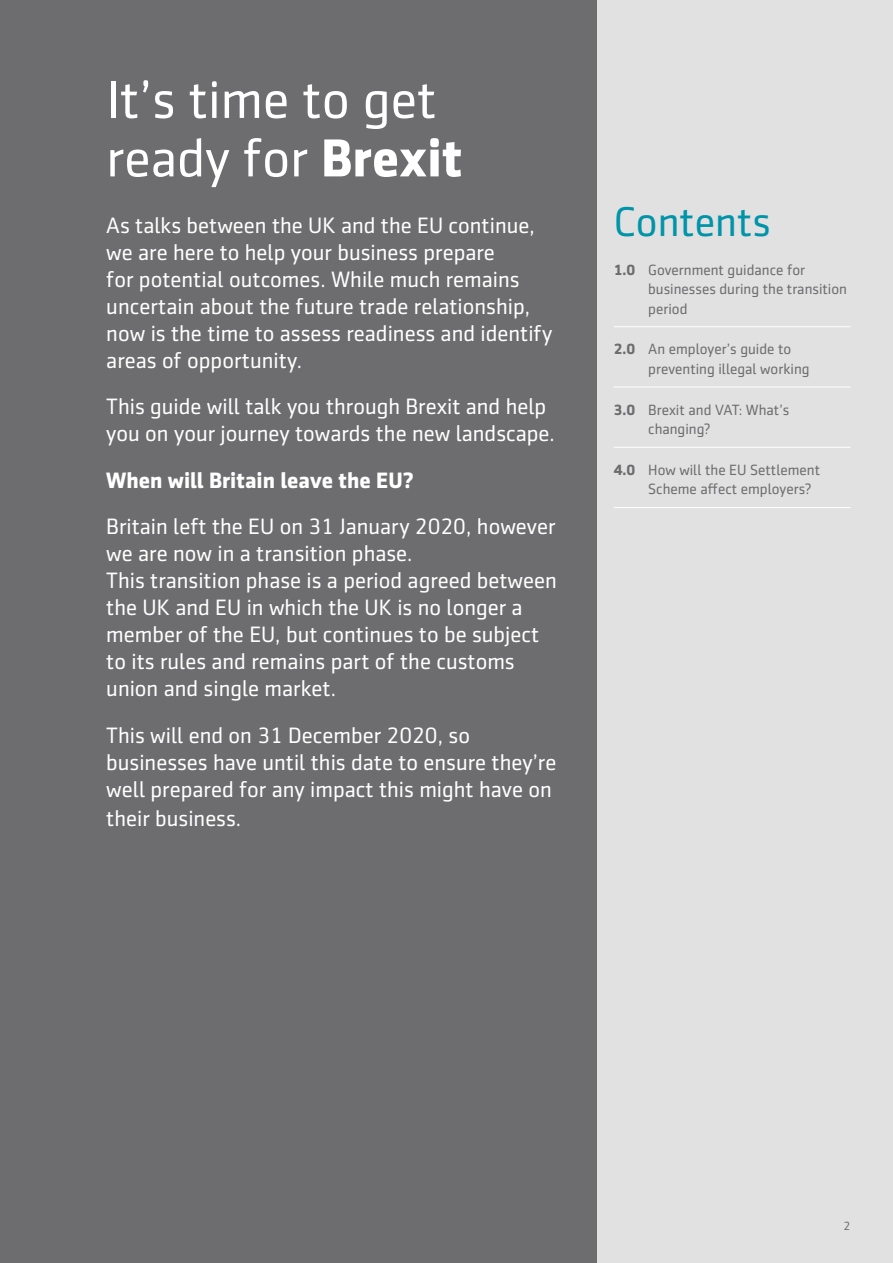
<style>
.page{position:relative;width:893px;height:1263px;background:#fff}
.page>*{position:absolute;margin:0;border:0;box-sizing:border-box;transform-origin:0 0}
.t1{font:54px/58.5px "Sentico Sans DT";color:#fff}
.t2{font:42px "Sentico Sans DT";color:#0094a9}
.t3{font:22.5px/27px "Sentico Sans DT";color:#fff}
.t4{font:700 22.5px "Sentico Sans DT";color:#fff}
.t5{font:15px/19.5px "Sentico Sans DT";color:#6d6c6e}
.t6{font:12px "Sentico Sans DT";color:#6d6c6e}
.s1{font-weight:700}
</style>
<div class="page">
<div style="left:595px;top:0;width:298px;height:1263px;background:#e1e1e2"></div>
<div style="left:0;top:0;width:597px;height:1263px;background:#6d6c6e"></div>
<hr style="left:614px;top:326px;width:236px;height:1px;background:#fff">
<hr style="left:614px;top:387px;width:236px;height:1px;background:#fff">
<hr style="left:614px;top:447px;width:236px;height:1px;background:#fff">
<hr style="left:614px;top:507px;width:236px;height:1px;background:#fff">
<h1 class="t1" style="left:106px;top:70px;width:358px">It’s time to get ready for <span class="s1">Brexit</span></h1>
<p class="t3" style="left:106px;top:212px;width:447px">As talks between the UK and the EU continue, we are here to help your business prepare<br>for potential outcomes. While much remains uncertain about the future trade relationship, now is the time to assess readiness and identify areas of opportunity.</p>
<p class="t3" style="left:106px;top:393px;width:450px">This guide will talk you through Brexit and help you on your journey towards the new landscape.</p>
<p class="t4" style="left:106px;top:467px;width:309px">When will Britain leave the EU?</p>
<p class="t3" style="left:106px;top:513px;width:452px">Britain left the EU on 31 January 2020, however we are now in a transition phase.<br>This transition phase is a period agreed between the UK and EU in which the UK is no longer a member of the EU, but continues to be subject to its rules and remains part of the customs union and single market.</p>
<p class="t3" style="left:106px;top:722px;width:452px">This will end on 31 December 2020, so businesses have until this date to ensure they’re well prepared for any impact this might have on</p>
<p class="t3" style="left:106px;top:805px;width:136px">their business.</p>
<h2 class="t2" style="left:614px;top:198px;width:158px">Contents</h2>
<p class="t5" style="left:648px;top:260px;width:200px;text-indent:-34px"><span class="s1">1.0</span> Government guidance for businesses during the transition period</p>
<p class="t5" style="left:648px;top:340px;width:163px;text-indent:-34px"><span class="s1">2.0</span> An employer’s guide to preventing illegal working</p>
<p class="t5" style="left:648px;top:400px;width:143px;text-indent:-34px"><span class="s1">3.0</span> Brexit and VAT: What’s changing?</p>
<p class="t5" style="left:648px;top:460px;width:173px;text-indent:-34px"><span class="s1">4.0</span> How will the EU Settlement<br>Scheme affect employers?</p>
<p class="t6" style="left:844px;top:1219px;width:8px">2</p>
</div>
